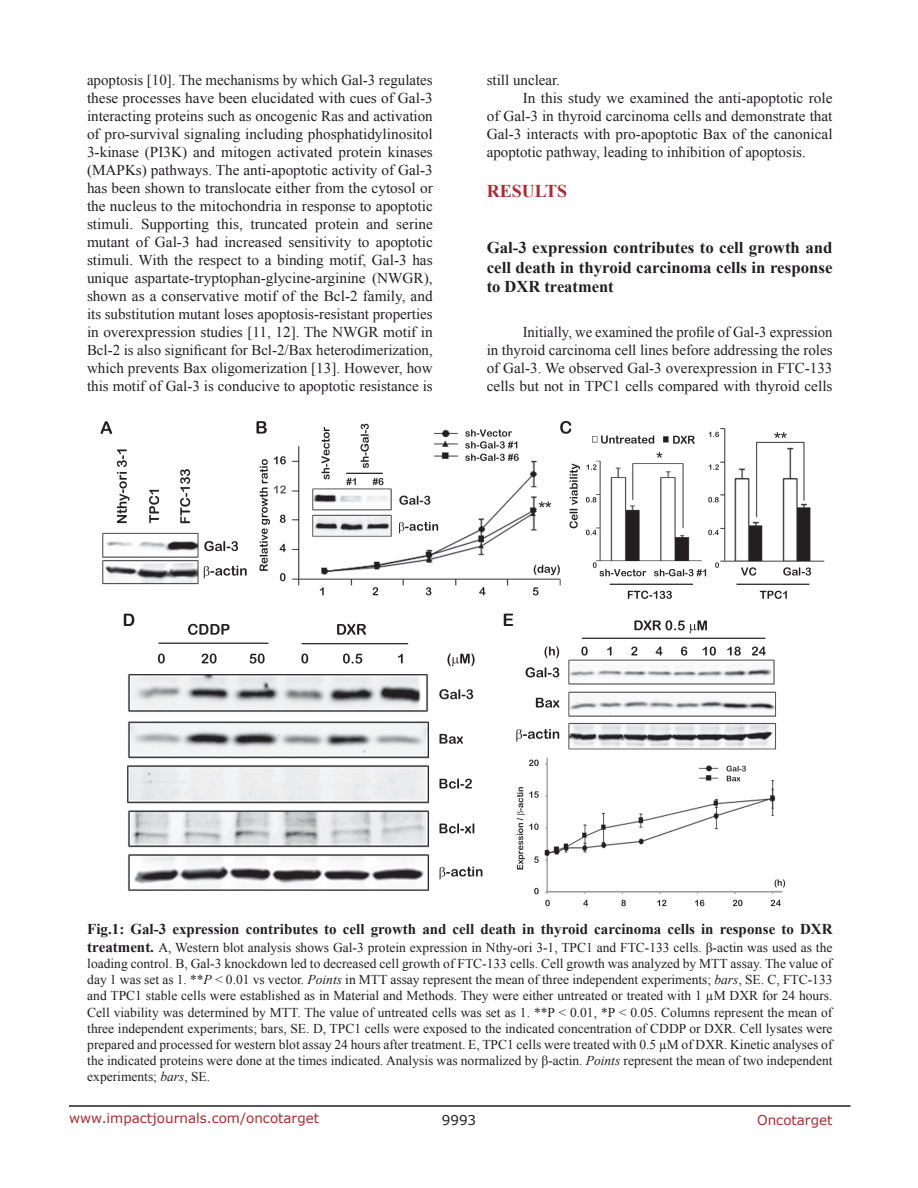
<style>
.page{position:relative;width:918px;height:1188px;background:#fff}
.page>*{position:absolute;margin:0;border:0;box-sizing:border-box;transform-origin:0 0}
.Heading{font:700 18px "Times New Roman";color:#ac2b31}
.SubHeading{font:700 16.5px/19.8px "Times New Roman";color:#221f22;text-align:justify}
.BodyText{font:15px/18px "Times New Roman";color:#221f22;text-align:justify}
.FigureText{font:700 15px "Times New Roman";color:#221f22}
.FigureText-2{font:13.5px/16.2px "Times New Roman";color:#221f22;text-align:justify}
.t1{font:13.5px "Verdana";color:#ac2b31}
.t2{font:13.5px "Verdana";color:#221f22}
.s1{font-weight:700;font-size:15px}
.s2{font-style:italic}
</style>
<div class="page">
<hr style="left:69px;top:1105px;width:781px;height:2px;background:#231f20">
<img style="left:100px;top:420px;width:725px;height:487px">
<p class="BodyText" style="left:87px;top:71px;width:347px">apoptosis [10]. The mechanisms by which Gal-3 regulates these processes have been elucidated with cues of Gal-3 interacting proteins such as oncogenic Ras and activation of pro-survival signaling including phosphatidylinositol 3-kinase (PI3K) and mitogen activated protein kinases (MAPKs) pathways. The anti-apoptotic activity of Gal-3 has been shown to translocate either from the cytosol or the nucleus to the mitochondria in response to apoptotic stimuli. Supporting this, truncated protein and serine mutant of Gal-3 had increased sensitivity to apoptotic stimuli. With the respect to a binding motif, Gal-3 has unique aspartate-tryptophan-glycine-arginine (NWGR), shown as a conservative motif of the Bcl-2 family, and its substitution mutant loses apoptosis-resistant properties in overexpression studies [11, 12]. The NWGR motif in Bcl-2 is also significant for Bcl-2/Bax heterodimerization, which prevents Bax oligomerization [13]. However, how this motif of Gal-3 is conducive to apoptotic resistance is</p>
<p class="BodyText" style="left:487px;top:71px;width:75px">still unclear.</p>
<p class="BodyText" style="left:487px;top:89px;width:347px;text-indent:36px">In this study we examined the anti-apoptotic role of Gal-3 in thyroid carcinoma cells and demonstrate that Gal-3 interacts with pro-apoptotic Bax of the canonical apoptotic pathway, leading to inhibition of apoptosis.</p>
<p class="Heading" style="left:487px;top:179px;width:82px">RESULTS</p>
<p class="SubHeading" style="left:487px;top:237px;width:347px">Gal-3 expression contributes to cell growth and cell death in thyroid carcinoma cells in response to DXR treatment</p>
<p class="BodyText" style="left:487px;top:323px;width:347px;text-indent:36px">Initially, we examined the profile of Gal-3 expression in thyroid carcinoma cell lines before addressing the roles of Gal-3. We observed Gal-3 overexpression in FTC-133 cells but not in TPC1 cells compared with thyroid cells</p>
<p class="FigureText" style="left:87px;top:918px;width:747px">Fig.1: Gal-3 expression contributes to cell growth and cell death in thyroid carcinoma cells in response to DXR</p>
<p class="FigureText-2" style="left:87px;top:939px;width:747px"><span class="s1">treatment.</span> A, Western blot analysis shows Gal-3 protein expression in Nthy-ori 3-1, TPC1 and FTC-133 cells. β-actin was used as the loading control. B, Gal-3 knockdown led to decreased cell growth of FTC-133 cells. Cell growth was analyzed by MTT assay. The value of day 1 was set as 1. **<span class="s2">P</span> &lt; 0.01 vs vector. <span class="s2">Points</span> in MTT assay represent the mean of three independent experiments; <span class="s2">bars</span>, SE. C, FTC-133 and TPC1 stable cells were established as in Material and Methods. They were either untreated or treated with 1 µM DXR for 24 hours.<br>Cell viability was determined by MTT. The value of untreated cells was set as 1. **P &lt; 0.01, *P &lt; 0.05. Columns represent the mean of three independent experiments; bars, SE. D, TPC1 cells were exposed to the indicated concentration of CDDP or DXR. Cell lysates were prepared and processed for western blot assay 24 hours after treatment. E, TPC1 cells were treated with 0.5 µM of DXR. Kinetic analyses of the indicated proteins were done at the times indicated. Analysis was normalized by β-actin. <span class="s2">Points</span> represent the mean of two independent experiments; <span class="s2">bars</span>, SE.</p>
<p class="t1" style="left:69px;top:1109px;width:252px">www.impactjournals.com/oncotarget</p>
<p class="t2" style="left:442px;top:1111px;width:36px">9993</p>
<p class="t1" style="left:757px;top:1111px;width:77px">Oncotarget</p>
</div>
